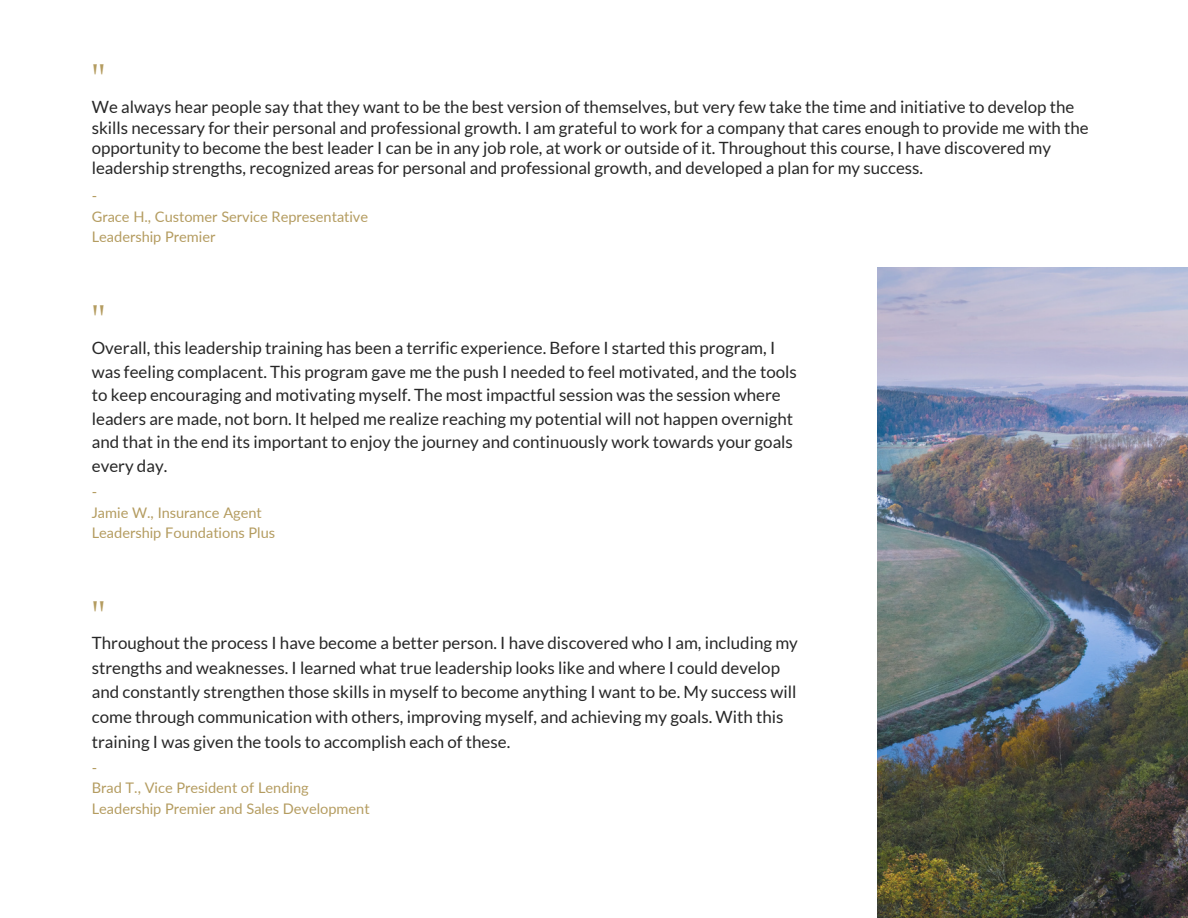
<style>
.page{position:relative;width:1188px;height:918px;background:#fff}
.page>*{position:absolute;margin:0;border:0;box-sizing:border-box;transform-origin:0 0}
.t1{font:38.1px "Marcellus";color:#b49c60}
.t2{font:16.95px/23.7px "Lato";color:#272727}
.t3{font:14.55px "Lato";color:#b49c60}
</style>
<div class="page">
<img style="left:878px;top:268px;width:310px;height:650px">
<p class="t1" style="left:92px;top:54px;width:15px">''</p>
<p class="t2" style="left:92px;top:97px;width:999px;line-height:20.2px">We always hear people say that they want to be the best version of themselves, but very few take the time and initiative to develop the skills necessary for their personal and professional growth. I am grateful to work for a company that cares enough to provide me with the opportunity to become the best leader I can be in any job role, at work or outside of it. Throughout this course, I have discovered my leadership strengths, recognized areas for personal and professional growth, and developed a plan for my success.</p>
<p class="t3" style="left:92px;top:187px;width:7px">-</p>
<p class="t3" style="left:92px;top:207px;width:278px">Grace H., Customer Service Representative</p>
<p class="t3" style="left:92px;top:227px;width:125px">Leadership Premier</p>
<p class="t1" style="left:92px;top:295px;width:15px">''</p>
<p class="t2" style="left:92px;top:336px;width:707px">Overall, this leadership training has been a terrific experience. Before I started this program, I was feeling complacent. This program gave me the push I needed to feel motivated, and the tools to keep encouraging and motivating myself. The most impactful session was the session where leaders are made, not born. It helped me realize reaching my potential will not happen overnight and that in the end its important to enjoy the journey and continuously work towards your goals every day.</p>
<p class="t3" style="left:92px;top:483px;width:7px">-</p>
<p class="t3" style="left:92px;top:503px;width:172px">Jamie W., Insurance Agent</p>
<p class="t3" style="left:92px;top:524px;width:185px">Leadership Foundations Plus</p>
<p class="t1" style="left:92px;top:591px;width:15px">''</p>
<p class="t2" style="left:92px;top:630px;width:708px;line-height:24.8px">Throughout the process I have become a better person. I have discovered who I am, including my strengths and weaknesses. I learned what true leadership looks like and where I could develop and constantly strengthen those skills in myself to become anything I want to be. My success will come through communication with others, improving myself, and achieving my goals. With this training I was given the tools to accomplish each of these.</p>
<p class="t3" style="left:92px;top:759px;width:7px">-</p>
<p class="t3" style="left:92px;top:779px;width:218px">Brad T., Vice President of Lending</p>
<p class="t3" style="left:92px;top:799px;width:279px">Leadership Premier and Sales Development</p>
</div>
